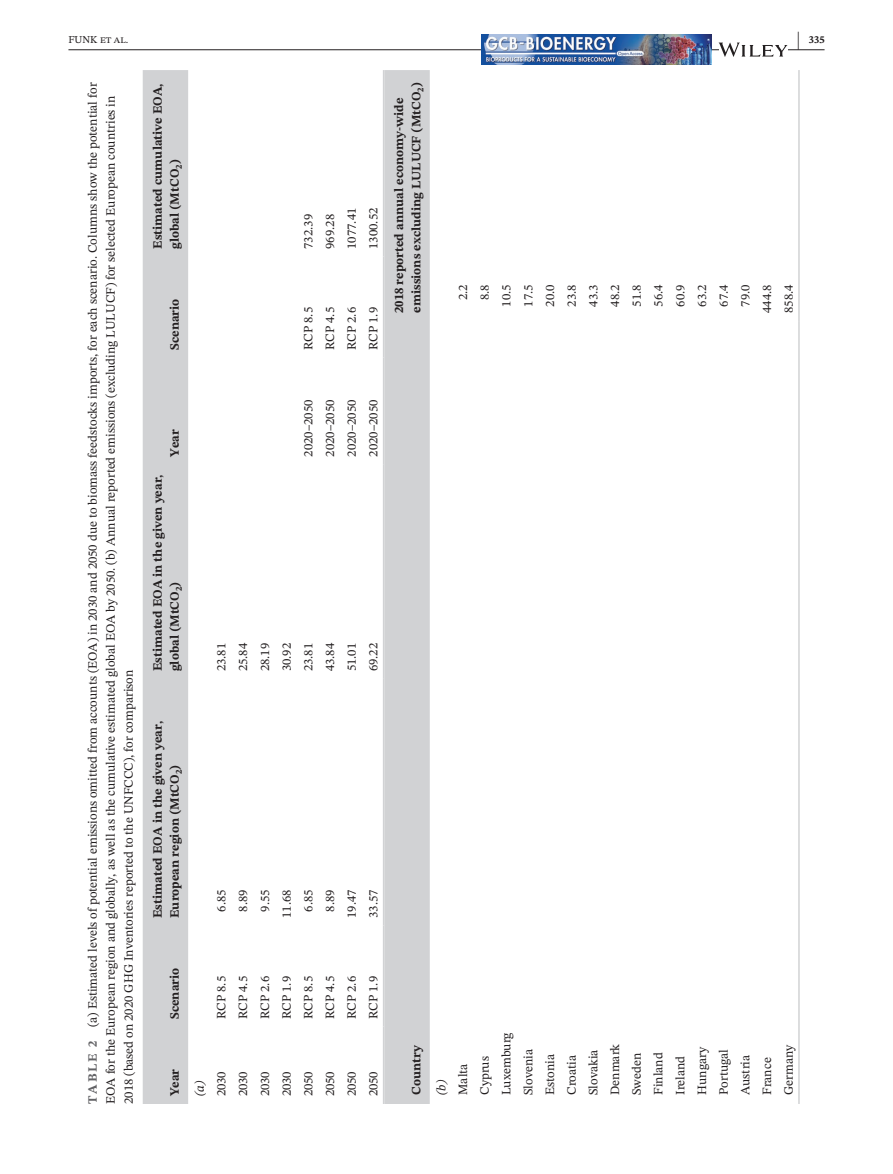
<style>
.page{position:relative;width:893px;height:1174px;background:#fff}
.page>*{position:absolute;margin:0;border:0;box-sizing:border-box;transform-origin:0 0}
.t1{font:700 21px "STIX Two Text";color:#231f20;scale:.42 1}
.t2{font:12.75px/18px "STIX Two Text";color:#231f20}
.t3{font:700 12.75px/17.2px "STIX Two Text";color:#231f20}
.t4{font:italic 12.75px "STIX Two Text";color:#231f20}
.t5{font:10.5px "STIX Two Text";color:#231f20}
.t6{font:700 10.5px "STIX Two Text";color:#231f20}
.s1{font-weight:700;color:#636366}
</style>
<div class="page">
<hr style="left:68px;top:49px;width:756px;height:1px;background:#231f20">
<img style="left:482px;top:35px;width:229px;height:30px">
<svg style="left:719px;top:43px;width:68px;height:14px"></svg>
<div style="left:143px;top:70px;width:45px;height:1034px;background:#d1d2d4"></div>
<hr style="left:383px;top:1026px;width:1px;height:78px;background:#d1d2d4">
<hr style="left:383px;top:925px;width:1px;height:101px;background:#d1d2d4">
<hr style="left:383px;top:679px;width:1px;height:246px;background:#d1d2d4">
<hr style="left:383px;top:464px;width:1px;height:215px;background:#d1d2d4">
<hr style="left:383px;top:357px;width:1px;height:107px;background:#d1d2d4">
<hr style="left:383px;top:256px;width:1px;height:101px;background:#d1d2d4">
<hr style="left:383px;top:70px;width:1px;height:186px;background:#d1d2d4">
<div style="left:384px;top:70px;width:46px;height:1034px;background:#d1d2d4"></div>
<hr style="left:798px;top:322px;width:2px;height:782px;background:#d1d2d4">
<hr style="left:798px;top:70px;width:2px;height:252px;background:#d1d2d4">
<h1 class="t1" style="left:797px;top:24px;width:8px">|</h1>
<p class="t5" style="left:68px;top:32px;width:61px">FUNK et al.</p>
<p class="t6" style="left:809px;top:32px;width:17px">335</p>
<p class="t2" style="left:84px;top:1104px;width:1022px;rotate:-90deg"><span class="s1">TABLE 2</span> (a) Estimated levels of potential emissions omitted from accounts (EOA) in 2030 and 2050 due to biomass feedstocks imports, for each scenario. Columns show the potential for<br>EOA for the European region and globally, as well as the cumulative estimated global EOA by 2050. (b) Annual reported emissions (excluding LULUCF) for selected European countries in<br>2018 (based on 2020 GHG Inventories reported to the UNFCCC), for comparison</p>
<p class="t3" style="left:391px;top:313px;width:232px;rotate:-90deg">2018 reported annual economy-wide emissions excluding LULUCF (MtCO<sub>2</sub>)</p>
<p class="t3" style="left:149px;top:249px;width:167px;rotate:-90deg">Estimated cumulative EOA, global (MtCO<sub>2</sub>)</p>
<p class="t2" style="left:364px;top:249px;width:43px;rotate:-90deg">1300.52</p>
<p class="t2" style="left:343px;top:249px;width:43px;rotate:-90deg">1077.41</p>
<p class="t2" style="left:299px;top:249px;width:36px;rotate:-90deg">732.39</p>
<p class="t2" style="left:321px;top:249px;width:36px;rotate:-90deg">969.28</p>
<p class="t2" style="left:649px;top:306px;width:24px;rotate:-90deg">56.4</p>
<p class="t2" style="left:714px;top:306px;width:24px;rotate:-90deg">67.4</p>
<p class="t2" style="left:780px;top:313px;width:30px;rotate:-90deg">858.4</p>
<p class="t2" style="left:541px;top:306px;width:24px;rotate:-90deg">20.0</p>
<p class="t2" style="left:736px;top:306px;width:24px;rotate:-90deg">79.0</p>
<p class="t2" style="left:606px;top:306px;width:24px;rotate:-90deg">48.2</p>
<p class="t2" style="left:693px;top:306px;width:24px;rotate:-90deg">63.2</p>
<p class="t2" style="left:454px;top:300px;width:17px;rotate:-90deg">2.2</p>
<p class="t2" style="left:671px;top:306px;width:24px;rotate:-90deg">60.9</p>
<p class="t2" style="left:562px;top:306px;width:24px;rotate:-90deg">23.8</p>
<p class="t2" style="left:628px;top:306px;width:24px;rotate:-90deg">51.8</p>
<p class="t2" style="left:476px;top:300px;width:17px;rotate:-90deg">8.8</p>
<p class="t2" style="left:758px;top:313px;width:30px;rotate:-90deg">444.8</p>
<p class="t2" style="left:584px;top:306px;width:24px;rotate:-90deg">43.3</p>
<p class="t2" style="left:497px;top:306px;width:24px;rotate:-90deg">10.5</p>
<p class="t2" style="left:519px;top:306px;width:24px;rotate:-90deg">17.5</p>
<p class="t3" style="left:166px;top:350px;width:53px;rotate:-90deg">Scenario</p>
<p class="t2" style="left:343px;top:350px;width:44px;rotate:-90deg">RCP 2.6</p>
<p class="t2" style="left:364px;top:350px;width:44px;rotate:-90deg">RCP 1.9</p>
<p class="t2" style="left:321px;top:350px;width:44px;rotate:-90deg">RCP 4.5</p>
<p class="t2" style="left:299px;top:350px;width:44px;rotate:-90deg">RCP 8.5</p>
<p class="t2" style="left:364px;top:457px;width:58px;rotate:-90deg">2020–2050</p>
<p class="t2" style="left:343px;top:457px;width:58px;rotate:-90deg">2020–2050</p>
<p class="t2" style="left:321px;top:457px;width:58px;rotate:-90deg">2020–2050</p>
<p class="t2" style="left:299px;top:457px;width:58px;rotate:-90deg">2020–2050</p>
<p class="t3" style="left:166px;top:457px;width:29px;rotate:-90deg">Year</p>
<p class="t3" style="left:149px;top:671px;width:198px;rotate:-90deg">Estimated EOA in the given year, global (MtCO<sub>2</sub>)</p>
<p class="t2" style="left:321px;top:671px;width:30px;rotate:-90deg">43.84</p>
<p class="t2" style="left:234px;top:671px;width:30px;rotate:-90deg">25.84</p>
<p class="t2" style="left:364px;top:671px;width:30px;rotate:-90deg">69.22</p>
<p class="t2" style="left:277px;top:671px;width:30px;rotate:-90deg">30.92</p>
<p class="t2" style="left:256px;top:671px;width:30px;rotate:-90deg">28.19</p>
<p class="t2" style="left:343px;top:671px;width:30px;rotate:-90deg">51.01</p>
<p class="t2" style="left:299px;top:671px;width:30px;rotate:-90deg">23.81</p>
<p class="t2" style="left:212px;top:671px;width:30px;rotate:-90deg">23.81</p>
<p class="t3" style="left:149px;top:918px;width:198px;rotate:-90deg">Estimated EOA in the given year,<br>European region (MtCO<sub>2</sub>)</p>
<p class="t2" style="left:364px;top:918px;width:30px;rotate:-90deg">33.57</p>
<p class="t2" style="left:343px;top:918px;width:30px;rotate:-90deg">19.47</p>
<p class="t2" style="left:321px;top:911px;width:24px;rotate:-90deg">8.89</p>
<p class="t2" style="left:234px;top:911px;width:24px;rotate:-90deg">8.89</p>
<p class="t2" style="left:277px;top:918px;width:30px;rotate:-90deg">11.68</p>
<p class="t2" style="left:256px;top:911px;width:24px;rotate:-90deg">9.55</p>
<p class="t2" style="left:299px;top:911px;width:24px;rotate:-90deg">6.85</p>
<p class="t2" style="left:212px;top:911px;width:24px;rotate:-90deg">6.85</p>
<p class="t3" style="left:166px;top:1019px;width:53px;rotate:-90deg">Scenario</p>
<p class="t2" style="left:343px;top:1019px;width:44px;rotate:-90deg">RCP 2.6</p>
<p class="t2" style="left:256px;top:1019px;width:44px;rotate:-90deg">RCP 2.6</p>
<p class="t2" style="left:364px;top:1019px;width:44px;rotate:-90deg">RCP 1.9</p>
<p class="t2" style="left:277px;top:1019px;width:44px;rotate:-90deg">RCP 1.9</p>
<p class="t2" style="left:321px;top:1019px;width:44px;rotate:-90deg">RCP 4.5</p>
<p class="t2" style="left:234px;top:1019px;width:44px;rotate:-90deg">RCP 4.5</p>
<p class="t2" style="left:299px;top:1019px;width:44px;rotate:-90deg">RCP 8.5</p>
<p class="t2" style="left:212px;top:1019px;width:44px;rotate:-90deg">RCP 8.5</p>
<p class="t2" style="left:497px;top:1095px;width:64px;rotate:-90deg">Luxemburg</p>
<p class="t2" style="left:606px;top:1095px;width:53px;rotate:-90deg">Denmark</p>
<p class="t2" style="left:780px;top:1095px;width:52px;rotate:-90deg">Germany</p>
<p class="t3" style="left:408px;top:1095px;width:51px;rotate:-90deg">Country</p>
<p class="t2" style="left:693px;top:1095px;width:50px;rotate:-90deg">Hungary</p>
<p class="t2" style="left:519px;top:1095px;width:47px;rotate:-90deg">Slovenia</p>
<p class="t2" style="left:714px;top:1095px;width:47px;rotate:-90deg">Portugal</p>
<p class="t2" style="left:584px;top:1095px;width:47px;rotate:-90deg">Slovakia</p>
<p class="t2" style="left:649px;top:1095px;width:44px;rotate:-90deg">Finland</p>
<p class="t2" style="left:628px;top:1095px;width:44px;rotate:-90deg">Sweden</p>
<p class="t2" style="left:541px;top:1095px;width:42px;rotate:-90deg">Estonia</p>
<p class="t2" style="left:736px;top:1095px;width:42px;rotate:-90deg">Austria</p>
<p class="t2" style="left:562px;top:1095px;width:41px;rotate:-90deg">Croatia</p>
<p class="t2" style="left:671px;top:1095px;width:41px;rotate:-90deg">Ireland</p>
<p class="t2" style="left:476px;top:1095px;width:40px;rotate:-90deg">Cyprus</p>
<p class="t2" style="left:758px;top:1095px;width:39px;rotate:-90deg">France</p>
<p class="t2" style="left:454px;top:1095px;width:33px;rotate:-90deg">Malta</p>
<p class="t3" style="left:166px;top:1096px;width:29px;rotate:-90deg">Year</p>
<p class="t2" style="left:364px;top:1096px;width:27px;rotate:-90deg">2050</p>
<p class="t2" style="left:343px;top:1096px;width:27px;rotate:-90deg">2050</p>
<p class="t2" style="left:321px;top:1096px;width:27px;rotate:-90deg">2050</p>
<p class="t2" style="left:234px;top:1096px;width:27px;rotate:-90deg">2030</p>
<p class="t2" style="left:256px;top:1096px;width:27px;rotate:-90deg">2030</p>
<p class="t2" style="left:277px;top:1096px;width:27px;rotate:-90deg">2030</p>
<p class="t2" style="left:299px;top:1096px;width:27px;rotate:-90deg">2050</p>
<p class="t4" style="left:191px;top:1096px;width:18px;rotate:-90deg">(a)</p>
<p class="t2" style="left:212px;top:1096px;width:27px;rotate:-90deg">2030</p>
<p class="t4" style="left:432px;top:1095px;width:17px;rotate:-90deg">(b)</p>
</div>
